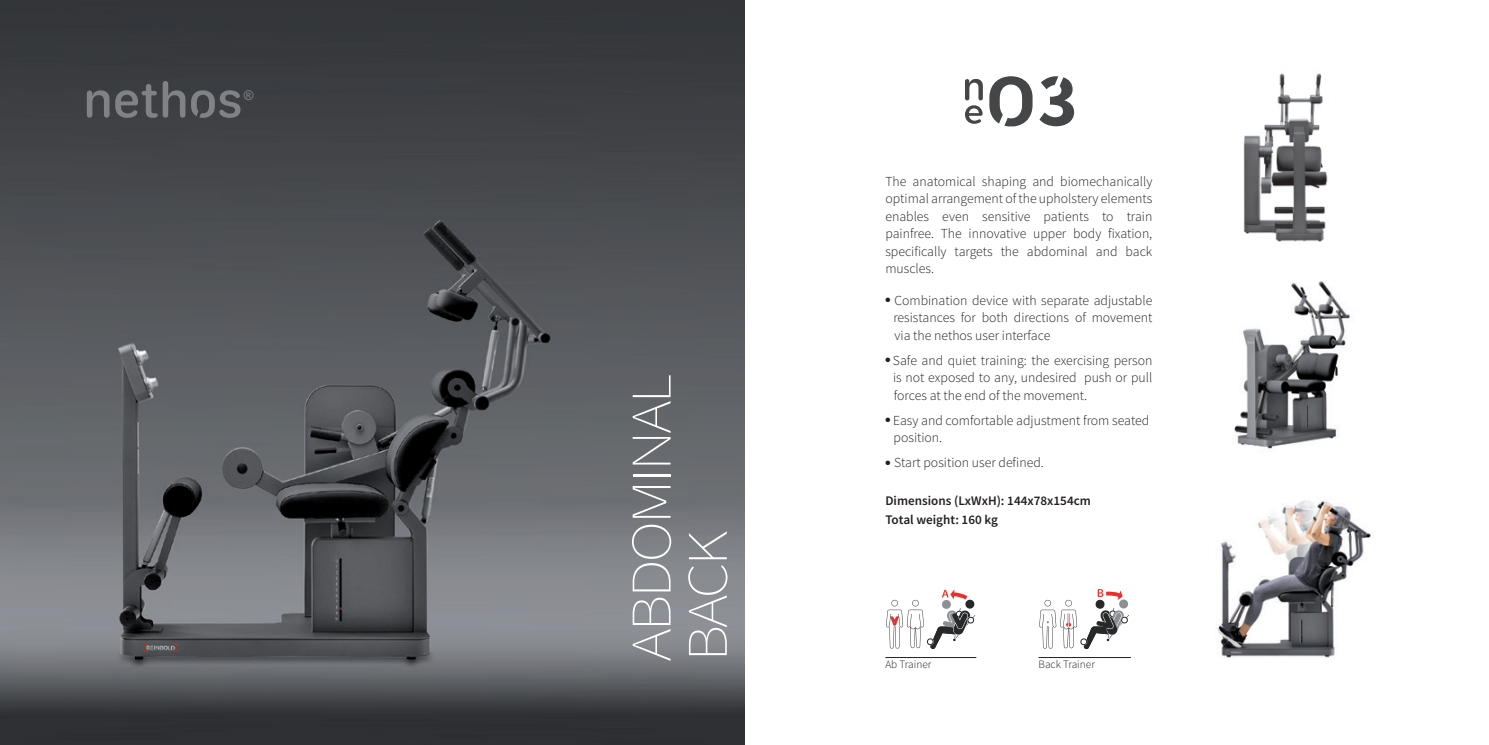
<style>
.page{position:relative;width:1489px;height:745px;background:#fff}
.page>*{position:absolute;margin:0;border:0;box-sizing:border-box;transform-origin:0 0}
.t1{font:200 57.38px/56.2px "Source Sans Pro";letter-spacing:-.04em;color:#fff;scale:1.11 1}
.t2{font:300 13.75px/17.5px "Source Sans Pro";color:#231f20;text-align:justify}
.t3{font:13.5px "Arial Rounded MT Bold";color:#76787b}
.t4{font:600 13.12px/18.8px "Source Sans Pro";color:#231f20}
.t5{font:300 11.25px "Source Sans Pro";color:#231f20}
</style>
<div class="page">
<img style="left:0;top:0;width:744px;height:744px">
<img style="left:1234px;top:281px;width:117px;height:168px">
<img style="left:1243px;top:73px;width:85px;height:169px">
<img style="left:1217px;top:499px;width:154px;height:159px">
<svg style="left:1039px;top:76px;width:35px;height:50px"></svg>
<svg style="left:965px;top:79px;width:17px;height:45px"></svg>
<svg style="left:989px;top:76px;width:43px;height:51px"></svg>
<hr style="left:1038px;top:657px;width:92px;height:1px;background:#231f20">
<hr style="left:885px;top:657px;width:91px;height:1px;background:#231f20">
<svg style="left:1039px;top:589px;width:89px;height:61px"></svg>
<svg style="left:886px;top:589px;width:89px;height:60px"></svg>
<svg style="left:87px;top:90px;width:22px;height:28px"></svg>
<svg style="left:191px;top:90px;width:49px;height:28px"></svg>
<svg style="left:115px;top:81px;width:70px;height:37px;background:#55575b"></svg>
<p class="t3" style="left:244px;top:87px;width:11px">®</p>
<h1 class="t1" style="left:623px;top:660px;width:260px;rotate:-90deg">ABDOMINAL<br>BACK</h1>
<p class="t2" style="left:885px;top:172px;width:268px">The anatomical shaping and biomechanically optimal arrangement of the upholstery elements enables even sensitive patients to train painfree. The innovative upper body fixation, specifically targets the abdominal and back muscles.</p>
<p class="t2" style="left:893px;top:291px;width:260px;text-indent:-8px">● Combination device with separate adjustable resistances for both directions of movement via the nethos user interface</p>
<p class="t2" style="left:893px;top:351px;width:261px;text-indent:-8px">● Safe and quiet training: the exercising person is not exposed to any, undesired push or pull forces at the end of the movement.</p>
<p class="t2" style="left:893px;top:411px;width:257px;text-indent:-8px">● Easy and comfortable adjustment from seated position.</p>
<p class="t2" style="left:885px;top:454px;width:160px">● Start position user defined.</p>
<p class="t4" style="left:885px;top:491px;width:207px">Dimensions (LxWxH): 144x78x154cm<br>Total weight: 160 kg</p>
<p class="t5" style="left:885px;top:657px;width:47px">Ab Trainer</p>
<p class="t5" style="left:1038px;top:657px;width:58px">Back Trainer</p>
</div>
